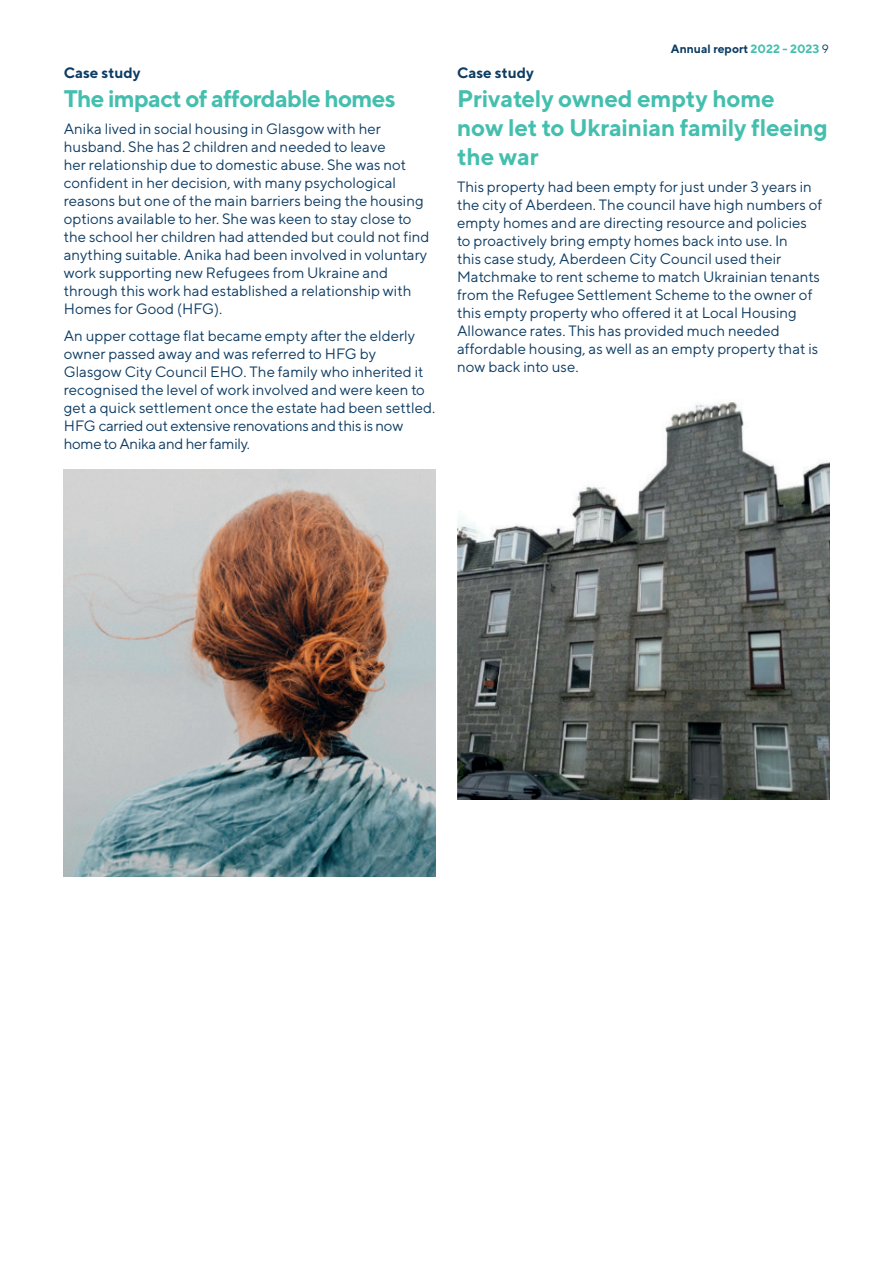
<style>
.page{position:relative;width:893px;height:1263px;background:#fff}
.page>*{position:absolute;margin:0;border:0;box-sizing:border-box;transform-origin:0 0}
.t1{font:700 24px/28.8px "TT Norms";letter-spacing:-.01em;color:#44bfae}
.t2{font:700 24px "TT Norms";letter-spacing:-.03em;color:#44bfae}
.t3{font:15px/18px "TT Norms";color:#0d3c63}
.t4{font:700 15px "TT Norms";color:#0d3c63}
.t5{font:700 12px "TT Norms";color:#0d3c63}
.s1{color:#44bfae}
.s2{font-weight:400}
</style>
<div class="page">
<img style="left:457px;top:402px;width:372px;height:397px">
<img style="left:64px;top:470px;width:372px;height:407px">
<p class="t4" style="left:64px;top:63px;width:78px">Case study</p>
<h1 class="t2" style="left:64px;top:83px;width:333px">The impact of affordable homes</h1>
<p class="t3" style="left:64px;top:119px;width:367px">Anika lived in social housing in Glasgow with her husband. She has 2 children and needed to leave<br>her relationship due to domestic abuse. She was not confident in her decision, with many psychological reasons but one of the main barriers being the housing options available to her. She was keen to stay close to the school her children had attended but could not find anything suitable. Anika had been involved in voluntary work supporting new Refugees from Ukraine and through this work had established a relationship with Homes for Good (HFG).</p>
<p class="t3" style="left:64px;top:326px;width:373px">An upper cottage flat became empty after the elderly owner passed away and was referred to HFG by Glasgow City Council EHO. The family who inherited it recognised the level of work involved and were keen to get a quick settlement once the estate had been settled.<br>HFG carried out extensive renovations and this is now home to Anika and her family.</p>
<p class="t5" style="left:671px;top:41px;width:160px">Annual report <span class="s1">2022 - 2023</span> <span class="s2">9</span></p>
<p class="t4" style="left:457px;top:63px;width:78px">Case study</p>
<h1 class="t1" style="left:457px;top:84px;width:372px">Privately owned empty home<br>now let to Ukrainian family fleeing the war</h1>
<p class="t3" style="left:457px;top:177px;width:367px">This property had been empty for just under 3 years in the city of Aberdeen. The council have high numbers of empty homes and are directing resource and policies to proactively bring empty homes back into use. In<br>this case study, Aberdeen City Council used their Matchmake to rent scheme to match Ukrainian tenants from the Refugee Settlement Scheme to the owner of this empty property who offered it at Local Housing Allowance rates. This has provided much needed affordable housing, as well as an empty property that is now back into use.</p>
</div>
